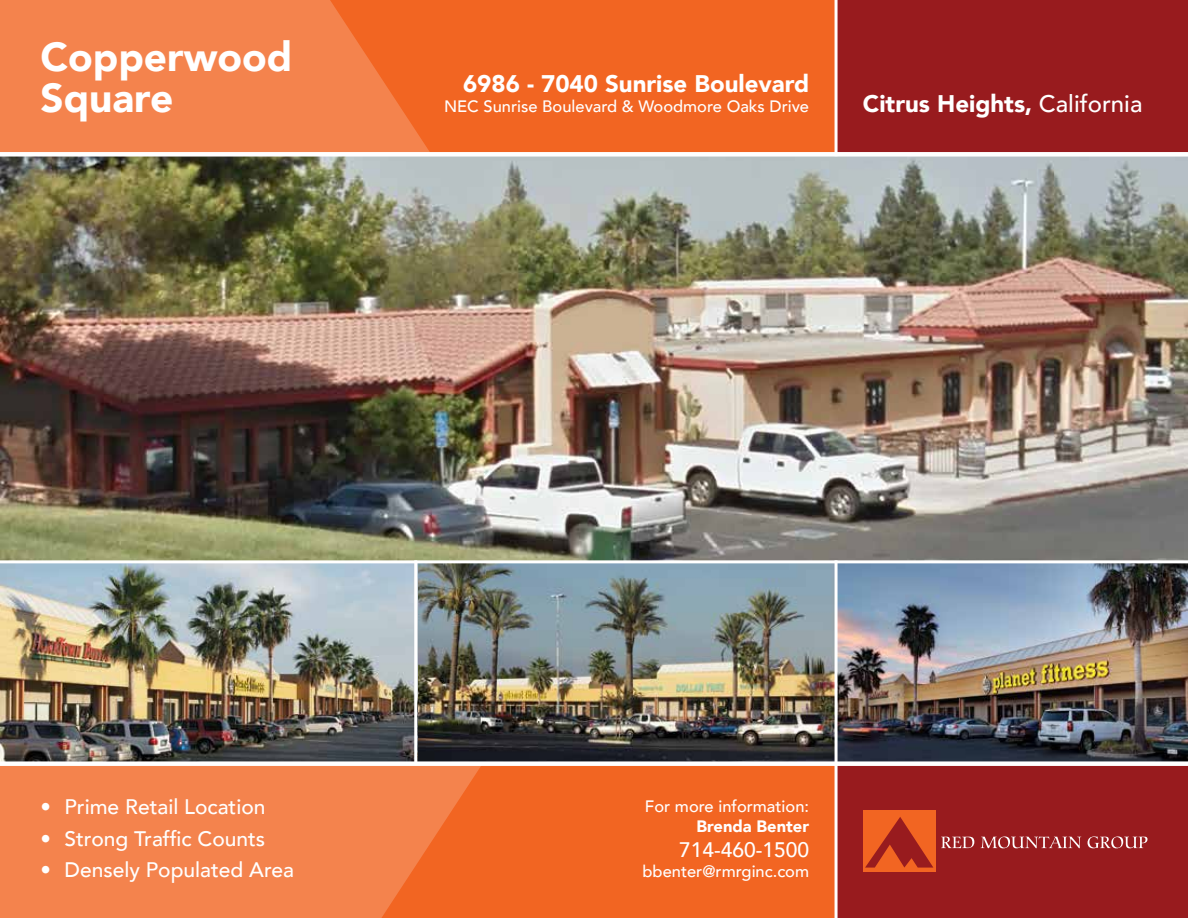
<style>
.page{position:relative;width:1188px;height:918px;background:#fff}
.page>*{position:absolute;margin:0;border:0;box-sizing:border-box;transform-origin:0 0}
.t1{font:900 40.5px/40.5px "Avenir";color:#fff}
.t2{font:900 24px "Avenir";color:#fff}
.t3{font:500 21px "Avenir";color:#fff}
.t4{font:500 16.5px "Avenir";color:#fff}
.t5{font:900 16.5px "Avenir";color:#fff}
.s1{font-weight:500}
</style>
<div class="page">
<img style="left:0;top:157px;width:1188px;height:403px">
<img style="left:417px;top:563px;width:418px;height:198px">
<img style="left:0;top:563px;width:414px;height:198px">
<img style="left:838px;top:563px;width:350px;height:198px">
<div style="left:0;top:0;width:836px;height:154px;background:#f26522"></div>
<div style="left:836px;top:0;width:352px;height:154px;background:#981b1e"></div>
<svg style="left:0;top:0;width:430px;height:152px;background:#f37f48"></svg>
<div style="left:0;top:152px;width:1188px;height:5px;background:#fff"></div>
<hr style="left:835px;top:0;width:3px;height:156px;background:#fff">
<div style="left:836px;top:764px;width:352px;height:154px;background:#981b1e"></div>
<div style="left:0;top:764px;width:836px;height:154px;background:#f26522"></div>
<svg style="left:0;top:766px;width:481px;height:152px;background:#f37f48"></svg>
<svg style="left:941px;top:837px;width:33px;height:11px"></svg>
<svg style="left:981px;top:836px;width:100px;height:12px"></svg>
<svg style="left:1088px;top:836px;width:59px;height:12px"></svg>
<div style="left:863px;top:810px;width:72px;height:61px;background:#f26522"></div>
<svg style="left:865px;top:817px;width:68px;height:51px"></svg>
<div style="left:0;top:761px;width:1188px;height:5px;background:#fff"></div>
<hr style="left:835px;top:764px;width:3px;height:154px;background:#fff">
<h1 class="t1" style="left:40px;top:36px;width:253px">Copperwood<br>Square</h1>
<h2 class="t2" style="left:463px;top:63px;width:348px">6986 - 7040 Sunrise Boulevard</h2>
<p class="t4" style="left:444px;top:92px;width:367px">NEC Sunrise Boulevard &amp; Woodmore Oaks Drive</p>
<h2 class="t2" style="left:863px;top:83px;width:281px">Citrus Heights, <span class="s1">California</span></h2>
<p class="t3" style="left:40px;top:788px;width:227px">• Prime Retail Location</p>
<p class="t3" style="left:40px;top:820px;width:226px">• Strong Traffic Counts</p>
<p class="t3" style="left:40px;top:852px;width:255px">• Densely Populated Area</p>
<p class="t4" style="left:645px;top:792px;width:166px">For more information:</p>
<p class="t5" style="left:696px;top:812px;width:114px">Brenda Benter</p>
<p class="t3" style="left:679px;top:832px;width:132px">714-460-1500</p>
<p class="t4" style="left:643px;top:857px;width:168px">bbenter@rmrginc.com</p>
</div>
